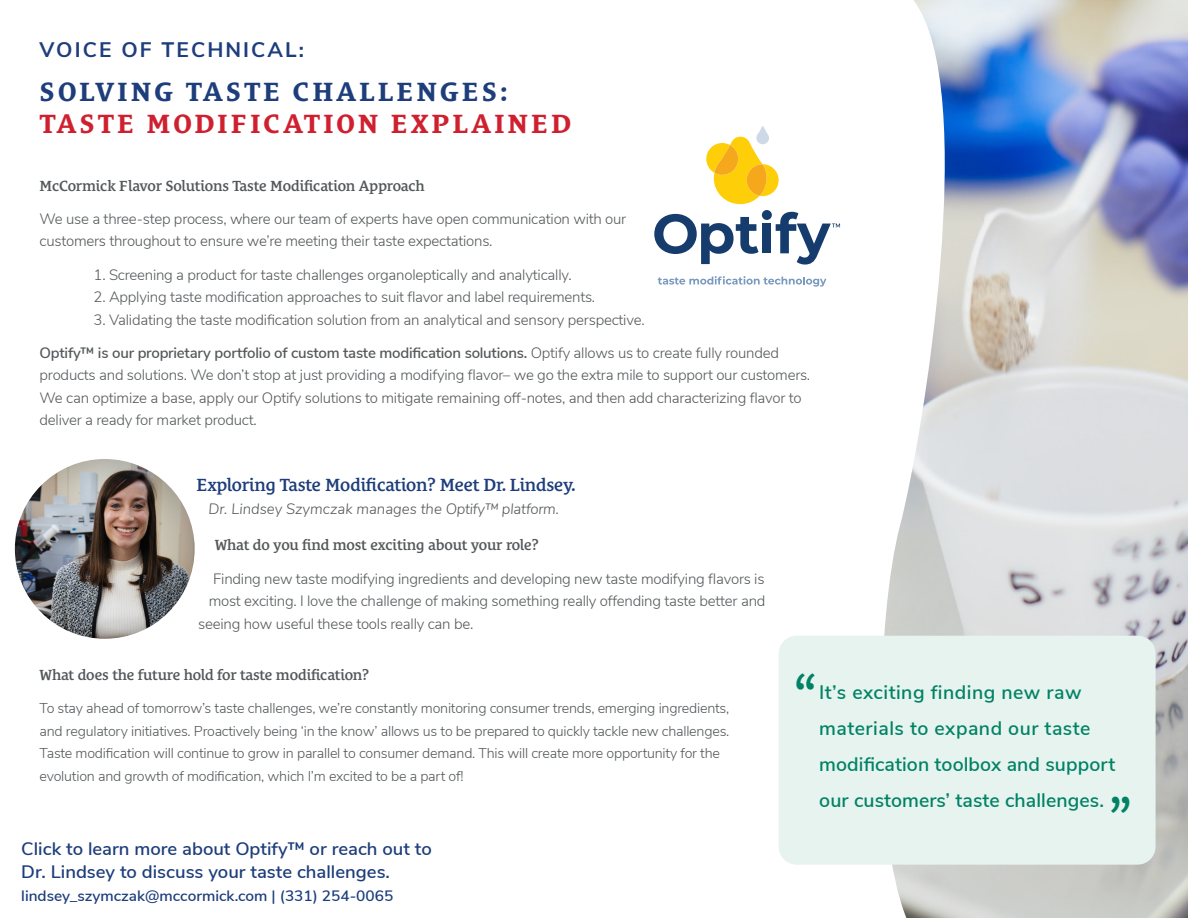
<style>
.page{position:relative;width:1188px;height:918px;background:#fff}
.page>*{position:absolute;margin:0;border:0;box-sizing:border-box;transform-origin:0 0}
.t1{font:700 45px "Le Monde Courrier Std";color:#008264}
.t2{font:700 27px "Le Monde Courrier Std";letter-spacing:.1em;color:#cf202f}
.t3{font:700 27px "Le Monde Courrier Std";letter-spacing:.1em;color:#1d3d7b}
.t4{font:700 21px "Nunito Sans";letter-spacing:.1em;color:#1d3d7b}
.t5{font:600 19.5px/36px "Nunito Sans";letter-spacing:.005em;color:#008264}
.t6{font:600 18px/23px "Nunito Sans";color:#1d3d7b}
.t7{font:600 18px "Le Monde Courrier Std";letter-spacing:-.015em;color:#1d3d7b}
.t8{font:300 15px/22.5px "Nunito Sans";letter-spacing:-.015em;color:#54585a}
.t9{font:600 15px "Le Monde Courrier Std";letter-spacing:-.015em;color:#54585a}
.t10{font:600 15px "Nunito Sans";color:#1d3d7b}
.t11{font:italic 300 15px "Nunito Sans";color:#54585a}
.t12{font:300 14.25px/22.5px "Nunito Sans";letter-spacing:-.015em;color:#54585a}
.s1{font-weight:600}
</style>
<div class="page">
<img style="left:884px;top:0;width:304px;height:918px">
<svg style="left:658px;top:276px;width:168px;height:11px"></svg>
<svg style="left:654px;top:214px;width:105px;height:50px"></svg>
<div style="left:763px;top:224px;width:8px;height:29px;background:#163c6d"></div>
<div style="left:762px;top:210px;width:10px;height:10px;background:#163c6d;border-radius:50%"></div>
<svg style="left:706px;top:126px;width:73px;height:78px"></svg>
<svg style="left:776px;top:212px;width:64px;height:53px"></svg>
<div style="left:779px;top:636px;width:377px;height:229px;background:#e6f3ef;border-radius:18px"></div>
<img style="left:15px;top:459px;width:180px;height:180px;border-radius:90px">
<p class="t4" style="left:40px;top:34px;width:266px">VOICE OF TECHNICAL:</p>
<p class="t3" style="left:40px;top:76px;width:469px">SOLVING TASTE CHALLENGES:</p>
<p class="t2" style="left:40px;top:108px;width:533px">TASTE MODIFICATION EXPLAINED</p>
<p class="t9" style="left:40px;top:177px;width:387px">McCormick Flavor Solutions Taste Modification Approach</p>
<p class="t8" style="left:40px;top:206px;width:588px">We use a three-step process, where our team of experts have open communication with our customers throughout to ensure we’re meeting their taste expectations.</p>
<p class="t8" style="left:94px;top:262px;width:480px">1. Screening a product for taste challenges organoleptically and analytically.</p>
<p class="t8" style="left:94px;top:285px;width:503px">2. Applying taste modification approaches to suit flavor and label requirements.</p>
<p class="t8" style="left:94px;top:307px;width:553px">3. Validating the taste modification solution from an analytical and sensory perspective.</p>
<p class="t8" style="left:40px;top:341px;width:772px"><span class="s1">Optify™ is our proprietary portfolio of custom taste modification solutions.</span> Optify allows us to create fully rounded products and solutions. We don’t stop at just providing a modifying flavor– we go the extra mile to support our customers.<br>We can optimize a base, apply our Optify solutions to mitigate remaining off-notes, and then add characterizing flavor to deliver a ready for market product.</p>
<p class="t7" style="left:197px;top:475px;width:381px">Exploring Taste Modification? Meet Dr. Lindsey.</p>
<p class="t11" style="left:209px;top:498px;width:352px">Dr. Lindsey Szymczak manages the Optify™ platform.</p>
<p class="t9" style="left:215px;top:537px;width:325px">What do you find most exciting about your role?</p>
<p class="t8" style="left:213px;top:566px;width:553px">Finding new taste modifying ingredients and developing new taste modifying flavors is</p>
<p class="t8" style="left:209px;top:589px;width:558px">most exciting. I love the challenge of making something really offending taste better and</p>
<p class="t8" style="left:198px;top:611px;width:277px">seeing how useful these tools really can be.</p>
<p class="t9" style="left:40px;top:666px;width:331px">What does the future hold for taste modification?</p>
<p class="t12" style="left:40px;top:696px;width:691px">To stay ahead of tomorrow’s taste challenges, we’re constantly monitoring consumer trends, emerging ingredients, and regulatory initiatives. Proactively being ‘in the know’ allows us to be prepared to quickly tackle new challenges.<br>Taste modification will continue to grow in parallel to consumer demand. This will create more opportunity for the evolution and growth of modification, which I’m excited to be a part of!</p>
<p class="t6" style="left:21px;top:836px;width:412px">Click to learn more about Optify™ or reach out to<br>Dr. Lindsey to discuss your taste challenges.</p>
<p class="t10" style="left:21px;top:885px;width:374px">lindsey_szymczak@mccormick.com | (331) 254-0065</p>
<p class="t1" style="left:795px;top:665px;width:23px">“</p>
<p class="t5" style="left:819px;top:673px;width:298px">It’s exciting finding new raw materials to expand our taste modification toolbox and support our customers’ taste challenges.</p>
<p class="t1" style="left:1109px;top:788px;width:23px">”</p>
</div>
